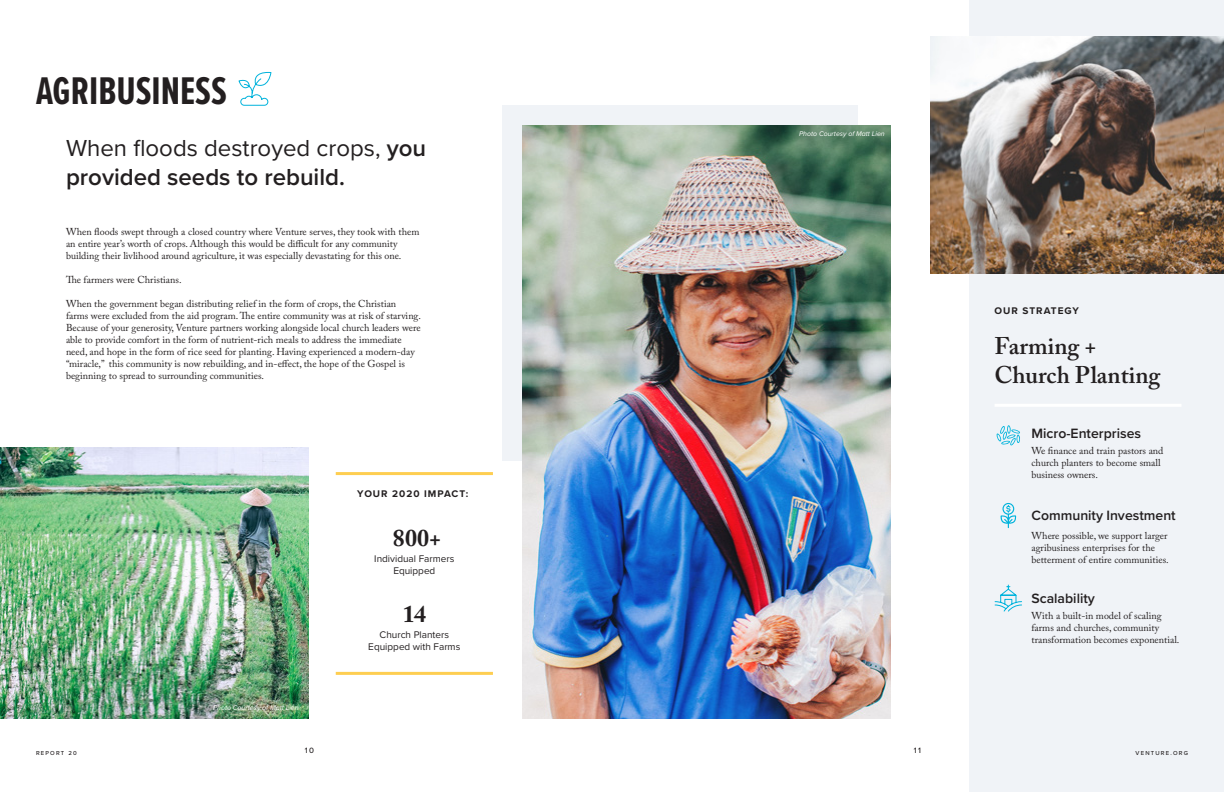
<style>
.page{position:relative;width:1224px;height:792px;background:#fff}
.page>*{position:absolute;margin:0;border:0;box-sizing:border-box;transform-origin:0 0}
.t1{font:700 40px "Proxima Nova Ex Cn";color:#231f20}
.t2{font:600 24px/28.8px "Proxima Nova";color:#231f20}
.t3{font:600 24px "Adobe Caslon Pro";color:#231f20}
.t4{font:700 24px "Adobe Caslon Pro";color:#231f20}
.t5{font:600 14px "Proxima Nova";color:#231f20}
.t6{font:10px/12px "Adobe Caslon Pro";color:#231f20}
.t7{font:10px/12px "Proxima Nova";color:#231f20;text-align:center}
.t8{font:700 10px "Proxima Nova";letter-spacing:.1em;color:#231f20}
.t9{font:500 8px "Proxima Nova";color:#231f20}
.t10{font:italic 7px "Proxima Nova";color:#fff}
.t11{font:500 6px "Proxima Nova";letter-spacing:.195em;color:#231f20}
.s1{font-weight:400}
</style>
<div class="page">
<hr style="left:336px;top:472px;width:157px;height:3px;background:#fece51">
<hr style="left:336px;top:672px;width:157px;height:3px;background:#fece51">
<img style="left:0;top:447px;width:308px;height:271px">
<div style="left:502px;top:105px;width:356px;height:356px;background:#f0f3f7"></div>
<img style="left:522px;top:125px;width:369px;height:593px">
<svg style="left:238px;top:72px;width:34px;height:34px"></svg>
<div style="left:970px;top:0;width:254px;height:792px;background:#f0f3f7"></div>
<hr style="left:995px;top:404px;width:187px;height:3px;background:#fff">
<svg style="left:994px;top:584px;width:28px;height:28px"></svg>
<svg style="left:1000px;top:503px;width:17px;height:25px"></svg>
<svg style="left:997px;top:425px;width:23px;height:21px"></svg>
<img style="left:930px;top:36px;width:294px;height:238px">
<p class="t1" style="left:36px;top:61px;width:192px">AGRIBUSINESS</p>
<p class="t2" style="left:66px;top:133px;width:362px"><span class="s1">When floods destroyed crops,</span> you provided seeds to rebuild.</p>
<p class="t6" style="left:66px;top:226px;width:355px">When floods swept through a closed country where Venture serves, they took with them an entire year’s worth of crops. Although this would be difficult for any community building their livlihood around agriculture, it was especially devastating for this one.</p>
<p class="t6" style="left:66px;top:274px;width:117px">The farmers were Christians.</p>
<p class="t6" style="left:66px;top:298px;width:356px">When the government began distributing relief in the form of crops, the Christian farms were excluded from the aid program. The entire community was at risk of starving.<br>Because of your generosity, Venture partners working alongside local church leaders were able to provide comfort in the form of nutrient-rich meals to address the immediate need, and hope in the form of rice seed for planting. Having experienced a modern-day “miracle,” this community is now rebuilding, and in-effect, the hope of the Gospel is beginning to spread to surrounding communities.</p>
<p class="t8" style="left:357px;top:487px;width:112px">YOUR 2020 IMPACT:</p>
<p class="t4" style="left:393px;top:524px;width:50px">800+</p>
<p class="t7" style="left:374px;top:553px;width:82px">Individual Farmers</p>
<p class="t7" style="left:393px;top:565px;width:44px">Equipped</p>
<p class="t4" style="left:404px;top:600px;width:24px">14</p>
<p class="t10" style="left:213px;top:703px;width:87px">Photo Courtesy of Matt Lien</p>
<p class="t7" style="left:368px;top:628px;width:94px">Church Planters<br>Equipped with Farms</p>
<p class="t10" style="left:799px;top:128px;width:87px">Photo Courtesy of Matt Lien</p>
<p class="t11" style="left:36px;top:748px;width:42px">REPORT 20</p>
<p class="t9" style="left:305px;top:745px;width:11px">10</p>
<p class="t9" style="left:914px;top:745px;width:9px">11</p>
<p class="t8" style="left:995px;top:303px;width:86px">OUR STRATEGY</p>
<p class="t3" style="left:995px;top:332px;width:103px">Farming +</p>
<p class="t3" style="left:995px;top:361px;width:167px">Church Planting</p>
<p class="t5" style="left:1032px;top:423px;width:111px">Micro-Enterprises</p>
<p class="t6" style="left:1032px;top:444px;width:133px">We finance and train pastors and church planters to become small business owners.</p>
<p class="t5" style="left:1032px;top:505px;width:146px">Community Investment</p>
<p class="t6" style="left:1032px;top:530px;width:139px">Where possible, we support larger agribusiness enterprises for the betterment of entire communities.</p>
<p class="t5" style="left:1032px;top:588px;width:65px">Scalability</p>
<p class="t6" style="left:1032px;top:610px;width:149px">With a built-in model of scaling farms and churches, community transformation becomes exponential.</p>
<p class="t11" style="left:1136px;top:748px;width:54px">VENTURE.ORG</p>
</div>
